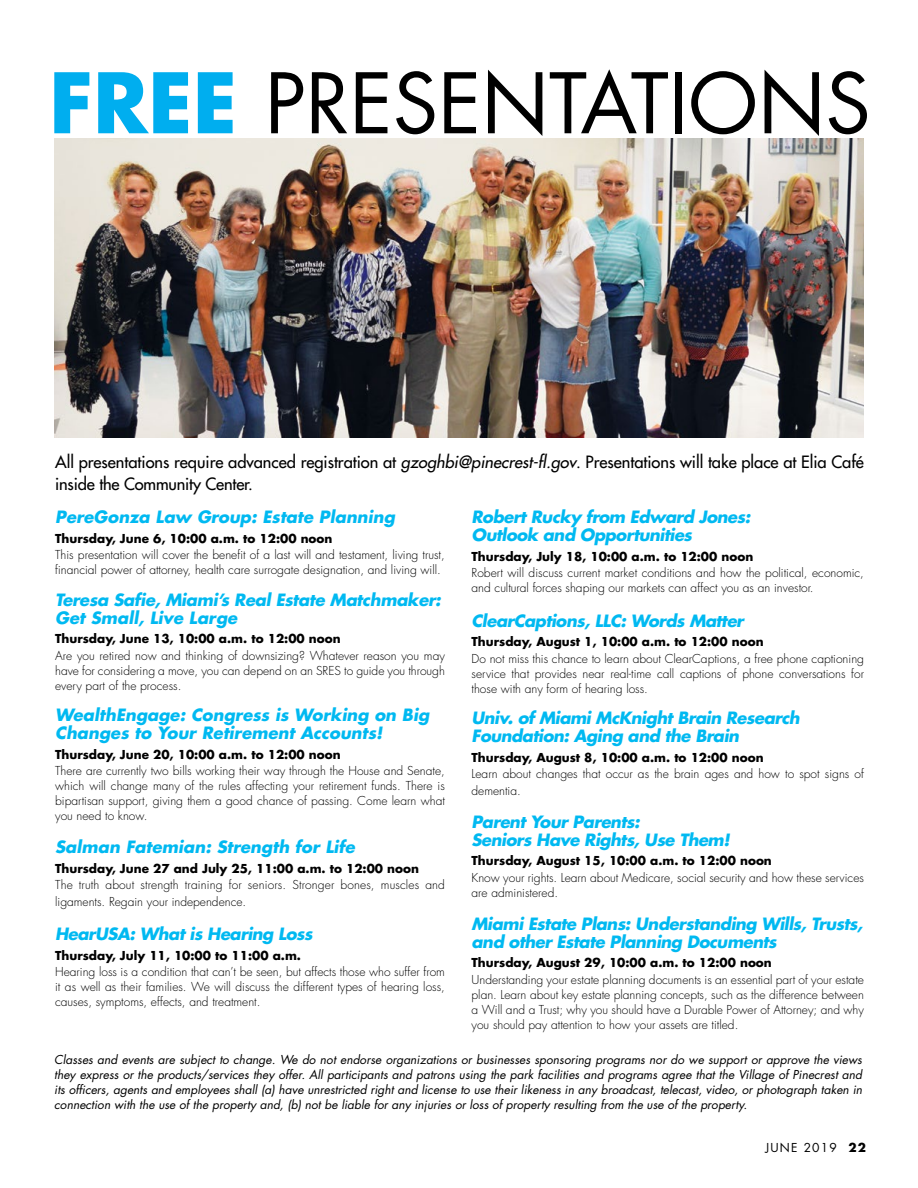
<style>
.page{position:relative;width:918px;height:1188px;background:#fff}
.page>*{position:absolute;margin:0;border:0;box-sizing:border-box;transform-origin:0 0}
.t1{font:81px "Futura";color:#000}
.t2{font:italic 700 16.5px/18px "Futura";letter-spacing:-.03em;color:#00b9f1}
.t3{font:16.5px/22.5px "Futura";color:#000}
.t4{font:italic 700 16.5px/18px "Futura";color:#00b9f1}
.t5{font:300 12px/15px "Futura";color:#000}
.t6{font:italic 12px/15px "Futura";color:#000;text-align:justify}
.t7{font:700 12px "Futura";color:#000}
.t8{font:12px "Futura";letter-spacing:.1em;color:#000}
.s1{font-weight:700;color:#00aeef}
.s2{font-style:italic}
.s3{font-weight:700}
</style>
<div class="page">
<img style="left:54px;top:139px;width:810px;height:299px">
<h1 class="t1" style="left:49px;top:52px;width:823px"><span class="s1">FREE</span> PRESENTATIONS</h1>
<h2 class="t3" style="left:55px;top:451px;width:810px">All presentations require advanced registration at <span class="s2">gzoghbi@pinecrest-fl.gov</span>. Presentations will take place at Elia Café inside the Community Center.</h2>
<h2 class="t4" style="left:55px;top:508px;width:341px">PereGonza Law Group: Estate Planning</h2>
<p class="t7" style="left:55px;top:530px;width:279px">Thursday, June 6, 10:00 a.m. to 12:00 noon</p>
<p class="t5" style="left:55px;top:548px;width:391px">This presentation will cover the benefit of a last will and testament, living trust, financial power of attorney, health care surrogate designation, and living will.</p>
<h2 class="t2" style="left:55px;top:590px;width:387px">Teresa Safie, Miami’s Real Estate Matchmaker:<br>Get Small, Live Large</h2>
<p class="t7" style="left:55px;top:631px;width:287px">Thursday, June 13, 10:00 a.m. to 12:00 noon</p>
<p class="t5" style="left:55px;top:648px;width:391px;text-align:justify">Are you retired now and thinking of downsizing? Whatever reason you may have for considering a move, you can depend on an SRES to guide you through every part of the process.</p>
<h2 class="t4" style="left:55px;top:706px;width:376px">WealthEngage: Congress is Working on Big<br>Changes to Your Retirement Accounts!</h2>
<p class="t7" style="left:55px;top:746px;width:287px">Thursday, June 20, 10:00 a.m. to 12:00 noon</p>
<p class="t5" style="left:55px;top:764px;width:391px;text-align:justify">There are currently two bills working their way through the House and Senate, which will change many of the rules affecting your retirement funds. There is bipartisan support, giving them a good chance of passing. Come learn what you need to know.</p>
<h2 class="t4" style="left:55px;top:838px;width:301px">Salman Fatemian: Strength for Life</h2>
<p class="t7" style="left:55px;top:860px;width:365px">Thursday, June 27 and July 25, 11:00 a.m. to 12:00 noon</p>
<p class="t5" style="left:55px;top:877px;width:391px;line-height:16.5px">The truth about strength training for seniors. Stronger bones, muscles and ligaments. Regain your independence.</p>
<h2 class="t2" style="left:55px;top:925px;width:259px">HearUSA: What is Hearing Loss</h2>
<p class="t7" style="left:55px;top:947px;width:247px">Thursday, July 11, 10:00 to 11:00 a.m.</p>
<p class="t5" style="left:55px;top:965px;width:391px;text-align:justify">Hearing loss is a condition that can’t be seen, but affects those who suffer from it as well as their families. We will discuss the different types of hearing loss, causes, symptoms, effects, and treatment.</p>
<h2 class="t2" style="left:472px;top:508px;width:280px">Robert Rucky from Edward Jones:<br>Outlook and Opportunities</h2>
<p class="t7" style="left:472px;top:548px;width:283px">Thursday, July 18, 10:00 a.m. to 12:00 noon</p>
<p class="t5" style="left:472px;top:566px;width:394px">Robert will discuss current market conditions and how the political, economic, and cultural forces shaping our markets can affect you as an investor.</p>
<h2 class="t2" style="left:472px;top:611px;width:274px">ClearCaptions, LLC: Words Matter</h2>
<p class="t7" style="left:472px;top:634px;width:294px">Thursday, August 1, 10:00 a.m. to 12:00 noon</p>
<p class="t5" style="left:472px;top:651px;width:394px;text-align:justify">Do not miss this chance to learn about ClearCaptions, a free phone captioning service that provides near real-time call captions of phone conversations for those with any form of hearing loss.</p>
<h2 class="t2" style="left:472px;top:709px;width:330px">Univ. of Miami McKnight Brain Research<br>Foundation: Aging and the Brain</h2>
<p class="t7" style="left:472px;top:749px;width:294px">Thursday, August 8, 10:00 a.m. to 12:00 noon</p>
<p class="t5" style="left:472px;top:766px;width:394px;line-height:16.5px">Learn about changes that occur as the brain ages and how to spot signs of dementia.</p>
<h2 class="t2" style="left:472px;top:812px;width:260px">Parent Your Parents:<br>Seniors Have Rights, Use Them!</h2>
<p class="t7" style="left:472px;top:853px;width:302px">Thursday, August 15, 10:00 a.m. to 12:00 noon</p>
<p class="t5" style="left:472px;top:870px;width:394px">Know your rights. Learn about Medicare, social security and how these services are administered.</p>
<h2 class="t2" style="left:472px;top:914px;width:393px">Miami Estate Plans: Understanding Wills, Trusts, and other Estate Planning Documents</h2>
<p class="t7" style="left:472px;top:955px;width:302px">Thursday, August 29, 10:00 a.m. to 12:00 noon</p>
<p class="t5" style="left:472px;top:972px;width:394px;text-align:justify">Understanding your estate planning documents is an essential part of your estate plan. Learn about key estate planning concepts, such as the difference between a Will and a Trust; why you should have a Durable Power of Attorney; and why you should pay attention to how your assets are titled.</p>
<p class="t6" style="left:54px;top:1052px;width:809px">Classes and events are subject to change. We do not endorse organizations or businesses sponsoring programs nor do we support or approve the views they express or the products/services they offer. All participants and patrons using the park facilities and programs agree that the Village of Pinecrest and its officers, agents and employees shall (a) have unrestricted right and license to use their likeness in any broadcast, telecast, video, or photograph taken in connection with the use of the property and, (b) not be liable for any injuries or loss of property resulting from the use of the property.</p>
<p class="t8" style="left:766px;top:1140px;width:102px">JUNE 2019 <span class="s3">22</span></p>
</div>
